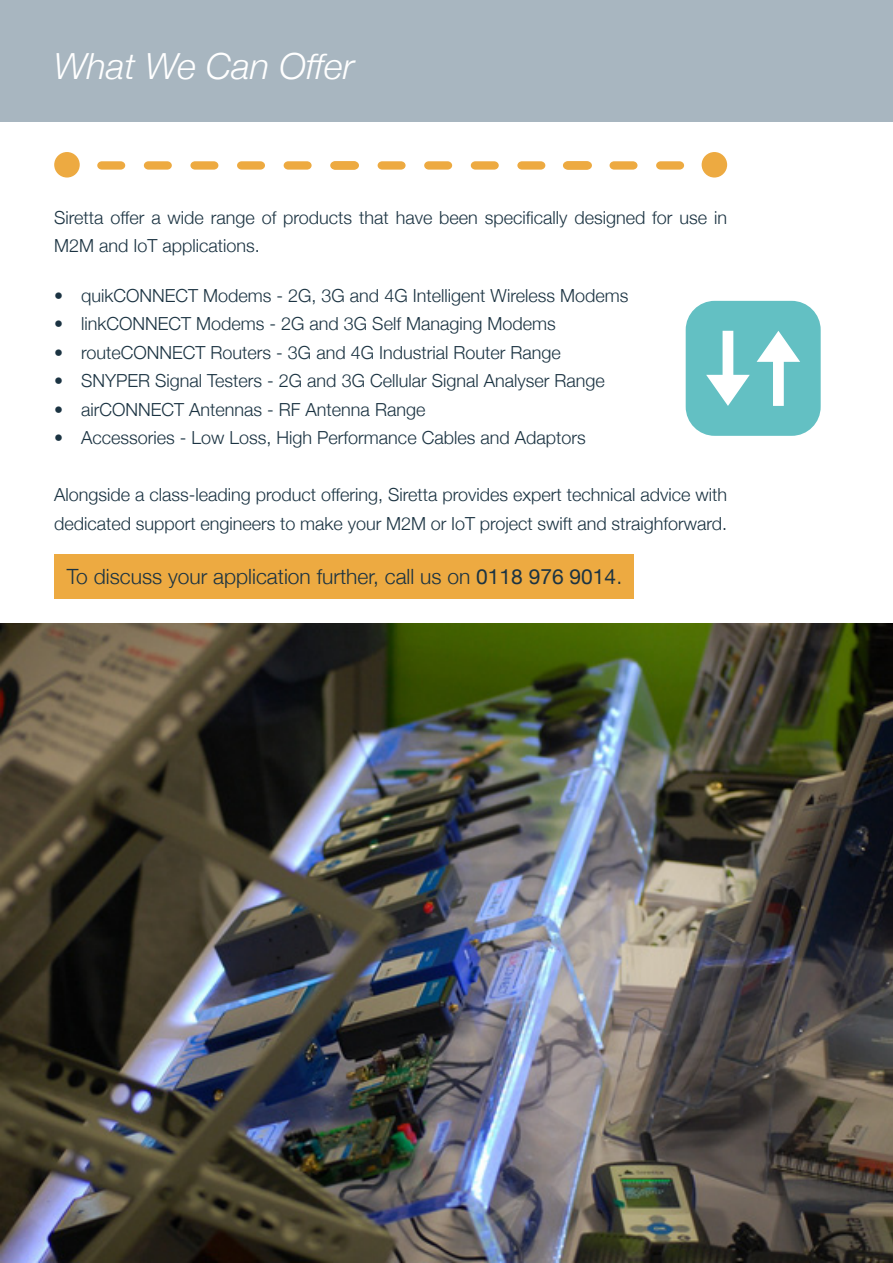
<style>
.page{position:relative;width:893px;height:1263px;background:#fff}
.page>*{position:absolute;margin:0;border:0;box-sizing:border-box;transform-origin:0 0}
.t1{font:italic 300 36px "Helvetica Neue";color:#fff}
.t2{font:300 21px "Helvetica Neue";color:#1b3342}
.t3{font:300 18px/28.5px "Helvetica Neue";color:#1b3342}
.s1{font-weight:400}
</style>
<div class="page">
<div style="left:54px;top:554px;width:580px;height:44px;background:#edaa41"></div>
<div style="left:0;top:0;width:893px;height:121px;background:#a8b6c0"></div>
<div style="left:54px;top:152px;width:26px;height:26px;background:#edaa41;border-radius:50%"></div>
<div style="left:702px;top:152px;width:25px;height:26px;background:#edaa41;border-radius:50%"></div>
<svg style="left:97px;top:161px;width:587px;height:9px"></svg>
<div style="left:686px;top:301px;width:135px;height:135px;background:#63c0c3;border-radius:29px"></div>
<svg style="left:706px;top:331px;width:44px;height:75px"></svg>
<svg style="left:757px;top:331px;width:43px;height:75px"></svg>
<img style="left:0;top:624px;width:893px;height:639px">
<p class="t1" style="left:54px;top:45px;width:302px">What We Can Offer</p>
<p class="t3" style="left:54px;top:203px;width:674px">Siretta offer a wide range of products that have been specifically designed for use in<br>M2M and IoT applications.</p>
<p class="t3" style="left:54px;top:281px;width:576px">• quikCONNECT Modems - 2G, 3G and 4G Intelligent Wireless Modems</p>
<p class="t3" style="left:54px;top:309px;width:503px">• linkCONNECT Modems - 2G and 3G Self Managing Modems</p>
<p class="t3" style="left:54px;top:338px;width:508px">• routeCONNECT Routers - 3G and 4G Industrial Router Range</p>
<p class="t3" style="left:54px;top:366px;width:552px">• SNYPER Signal Testers - 2G and 3G Cellular Signal Analyser Range</p>
<p class="t3" style="left:54px;top:395px;width:373px">• airCONNECT Antennas - RF Antenna Range</p>
<p class="t3" style="left:54px;top:423px;width:533px">• Accessories - Low Loss, High Performance Cables and Adaptors</p>
<p class="t3" style="left:54px;top:480px;width:674px">Alongside a class-leading product offering, Siretta provides expert technical advice with dedicated support engineers to make your M2M or IoT project swift and straighforward.</p>
<p class="t2" style="left:67px;top:563px;width:557px">To discuss your application further, call us on <span class="s1">0118 976 9014</span>.</p>
</div>
